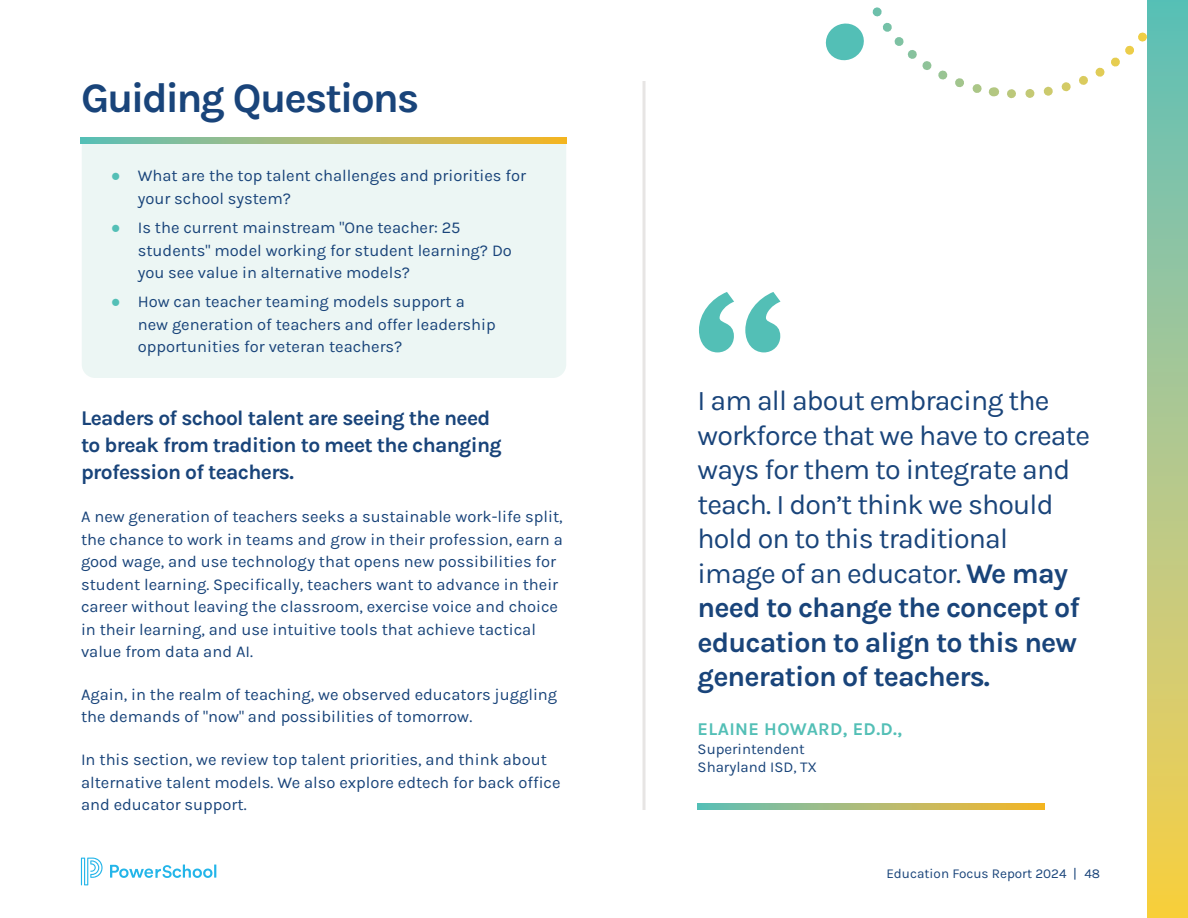
<style>
.page{position:relative;width:1188px;height:918px;background:#fff}
.page>*{position:absolute;margin:0;border:0;box-sizing:border-box;transform-origin:0 0}
.t1{font:700 42px "Karla";letter-spacing:-.05em;color:#19447a}
.t2{font:28.5px/34.5px "Karla";letter-spacing:-.03em;color:#19447a}
.t3{font:700 21px/27px "Karla";letter-spacing:-.03em;color:#19447a}
.t4{font:700 18px "Karla";letter-spacing:.02em;color:#53bfb6}
.t5{font:16.5px/22.5px "Karla";color:#19447a}
.t6{font:15px/18px "Karla";color:#19447a}
.t7{font:13.5px "Karla";color:#19447a}
.s1{font-family:"Times New Roman";color:#53bfb6}
.s2{font-weight:700}
</style>
<div class="page">
<svg style="left:699px;top:292px;width:82px;height:60px"></svg>
<svg style="left:698px;top:804px;width:347px;height:6px;background:#aeba72"></svg>
<div style="left:82px;top:144px;width:484px;height:234px;background:#ecf6f4"></div>
<svg style="left:81px;top:138px;width:486px;height:6px;background:#aeba72"></svg>
<svg style="left:1007px;top:0;width:141px;height:102px"></svg>
<svg style="left:825px;top:7px;width:170px;height:90px"></svg>
<hr style="left:643px;top:81px;width:3px;height:729px;background:#e7e5e4">
<svg style="left:81px;top:858px;width:22px;height:27px"></svg>
<svg style="left:110px;top:865px;width:106px;height:13px"></svg>
<svg style="left:1148px;top:0;width:40px;height:918px;background:#afc787"></svg>
<h1 class="t1" style="left:81px;top:70px;width:340px">Guiding Questions</h1>
<p class="t5" style="left:138px;top:164px;width:390px;text-indent:-27px"><span class="s1">●</span> What are the top talent challenges and priorities for your school system?</p>
<p class="t5" style="left:138px;top:216px;width:376px;text-indent:-27px"><span class="s1">●</span> Is the current mainstream "One teacher: 25 students" model working for student learning? Do you see value in alternative models?</p>
<p class="t5" style="left:138px;top:290px;width:360px;text-indent:-27px"><span class="s1">●</span> How can teacher teaming models support a new generation of teachers and offer leadership opportunities for veteran teachers?</p>
<p class="t3" style="left:81px;top:404px;width:422px">Leaders of school talent are seeing the need to break from tradition to meet the changing profession of teachers.</p>
<p class="t5" style="left:81px;top:505px;width:483px">A new generation of teachers seeks a sustainable work-life split, the chance to work in teams and grow in their profession, earn a good wage, and use technology that opens new possibilities for student learning. Specifically, teachers want to advance in their career without leaving the classroom, exercise voice and choice in their learning, and use intuitive tools that achieve tactical value from data and AI.</p>
<p class="t5" style="left:81px;top:683px;width:478px">Again, in the realm of teaching, we observed educators juggling the demands of "now" and possibilities of tomorrow.</p>
<p class="t5" style="left:81px;top:748px;width:481px">In this section, we review top talent priorities, and think about alternative talent models. We also explore edtech for back office and educator support.</p>
<p class="t2" style="left:698px;top:382px;width:394px">I am all about embracing the workforce that we have to create ways for them to integrate and teach. I don’t think we should hold on to this traditional image of an educator. <span class="s2">We may need to change the concept of education to align to this new generation of teachers.</span></p>
<p class="t4" style="left:698px;top:717px;width:206px">ELAINE HOWARD, ED.D.,</p>
<p class="t6" style="left:698px;top:740px;width:121px">Superintendent<br>Sharyland ISD, TX</p>
<p class="t7" style="left:886px;top:865px;width:215px">Education Focus Report 2024 | 48</p>
</div>
